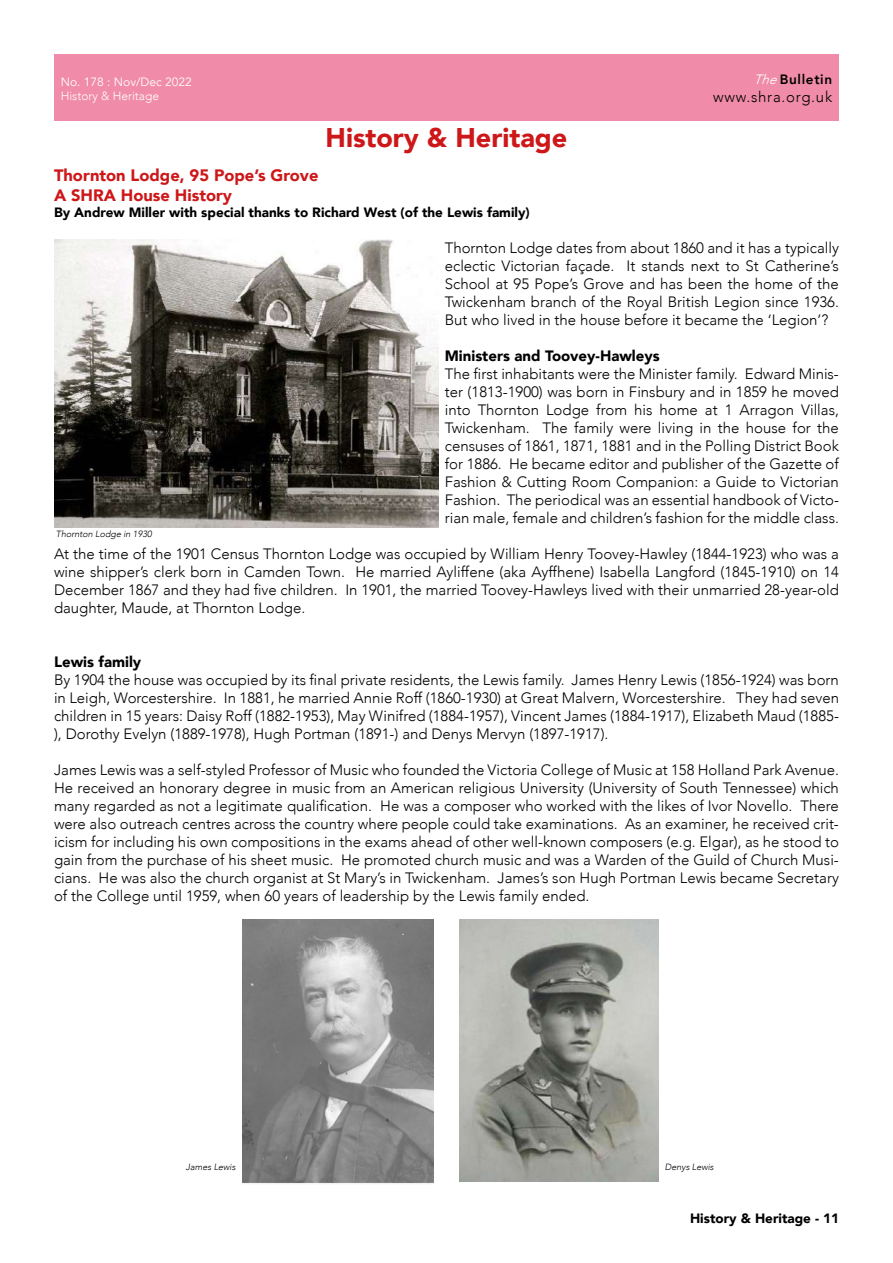
<style>
.page{position:relative;width:893px;height:1263px;background:#fff}
.page>*{position:absolute;margin:0;border:0;box-sizing:border-box;transform-origin:0 0}
.t1{font:900 27px "Avenir";color:#cd1719}
.t2{font:900 16.5px/19.8px "Avenir";color:#cd1719}
.t3{font:300 15px/18px "Avenir";color:#000;text-align:justify}
.t4{font:900 15px "Avenir";color:#000}
.t5{font:300 15px "Avenir";letter-spacing:.05em;color:#000}
.t6{font:900 13.5px "Avenir";color:#000}
.t7{font:800 13.5px "Avenir";letter-spacing:.05em;color:#000}
.t8{font:12px "Avenir";color:#fff}
.t9{font:300 12px "Avenir";color:#fff}
.t10{font:italic 300 9px "Avenir";color:#000}
.s1{font-weight:300;font-style:italic;color:#fff}
</style>
<div class="page">
<div style="left:54px;top:54px;width:785px;height:66px;background:#f08baa"></div>
<img style="left:54px;top:240px;width:384px;height:288px">
<img style="left:242px;top:919px;width:192px;height:265px">
<img style="left:459px;top:919px;width:199px;height:262px">
<p class="t8" style="left:61px;top:75px;width:133px">No. 178 : Nov/Dec 2022</p>
<p class="t9" style="left:61px;top:89px;width:100px">History &amp; Heritage</p>
<h1 class="t1" style="left:325px;top:115px;width:243px">History &amp; Heritage</h1>
<p class="t7" style="left:753px;top:68px;width:80px"><span class="s1">The</span>Bulletin</p>
<p class="t5" style="left:713px;top:88px;width:120px">www.shra.org.uk</p>
<p class="t2" style="left:54px;top:165px;width:266px">Thornton Lodge, 95 Pope’s Grove<br>A SHRA House History</p>
<p class="t6" style="left:54px;top:201px;width:477px">By Andrew Miller with special thanks to Richard West (of the Lewis family)</p>
<p class="t3" style="left:445px;top:239px;width:396px">Thornton Lodge dates from about 1860 and it has a typically eclectic Victorian façade. It stands next to St Catherine’s School at 95 Pope’s Grove and has been the home of the Twickenham branch of the Royal British Legion since 1936.<br>But who lived in the house before it became the ‘Legion’?</p>
<p class="t4" style="left:445px;top:343px;width:216px">Ministers and Toovey-Hawleys</p>
<p class="t3" style="left:445px;top:365px;width:396px">The first inhabitants were the Minister family. Edward Minis&shy;ter (1813-1900) was born in Finsbury and in 1859 he moved into Thornton Lodge from his home at 1 Arragon Villas, Twickenham. The family were living in the house for the censuses of 1861, 1871, 1881 and in the Polling District Book for 1886. He became editor and publisher of the Gazette of Fashion &amp; Cutting Room Companion: a Guide to Victorian Fashion. The periodical was an essential handbook of Victo&shy;rian male, female and children’s fashion for the middle class.</p>
<p class="t3" style="left:54px;top:545px;width:786px">At the time of the 1901 Census Thornton Lodge was occupied by William Henry Toovey-Hawley (1844-1923) who was a wine shipper’s clerk born in Camden Town. He married Ayliffene (aka Ayffhene) Isabella Langford (1845-1910) on 14<br>December 1867 and they had five children. In 1901, the married Toovey-Hawleys lived with their unmarried 28-year-old daughter, Maude, at Thornton Lodge.</p>
<p class="t4" style="left:54px;top:649px;width:89px">Lewis family</p>
<p class="t3" style="left:54px;top:671px;width:786px">By 1904 the house was occupied by its final private residents, the Lewis family. James Henry Lewis (1856-1924) was born in Leigh, Worcestershire. In 1881, he married Annie Roff (1860-1930) at Great Malvern, Worcestershire. They had seven children in 15 years: Daisy Roff (1882-1953), May Winifred (1884-1957), Vincent James (1884-1917), Elizabeth Maud (1885- ), Dorothy Evelyn (1889-1978), Hugh Portman (1891-) and Denys Mervyn (1897-1917).</p>
<p class="t3" style="left:54px;top:761px;width:787px">James Lewis was a self-styled Professor of Music who founded the Victoria College of Music at 158 Holland Park Avenue.<br>He received an honorary degree in music from an American religious University (University of South Tennessee) which many regarded as not a legitimate qualification. He was a composer who worked with the likes of Ivor Novello. There were also outreach centres across the country where people could take examinations. As an examiner, he received crit&shy;icism for including his own compositions in the exams ahead of other well-known composers (e.g. Elgar), as he stood to gain from the purchase of his sheet music. He promoted church music and was a Warden of the Guild of Church Musi&shy;cians. He was also the church organist at St Mary’s in Twickenham. James’s son Hugh Portman Lewis became Secretary of the College until 1959, when 60 years of leadership by the Lewis family ended.</p>
<p class="t10" style="left:56px;top:528px;width:97px">Thornton Lodge in 1930</p>
<p class="t10" style="left:186px;top:1162px;width:51px">James Lewis</p>
<p class="t10" style="left:665px;top:1162px;width:50px">Denys Lewis</p>
<p class="t6" style="left:690px;top:1206px;width:150px">History &amp; Heritage - 11</p>
</div>
